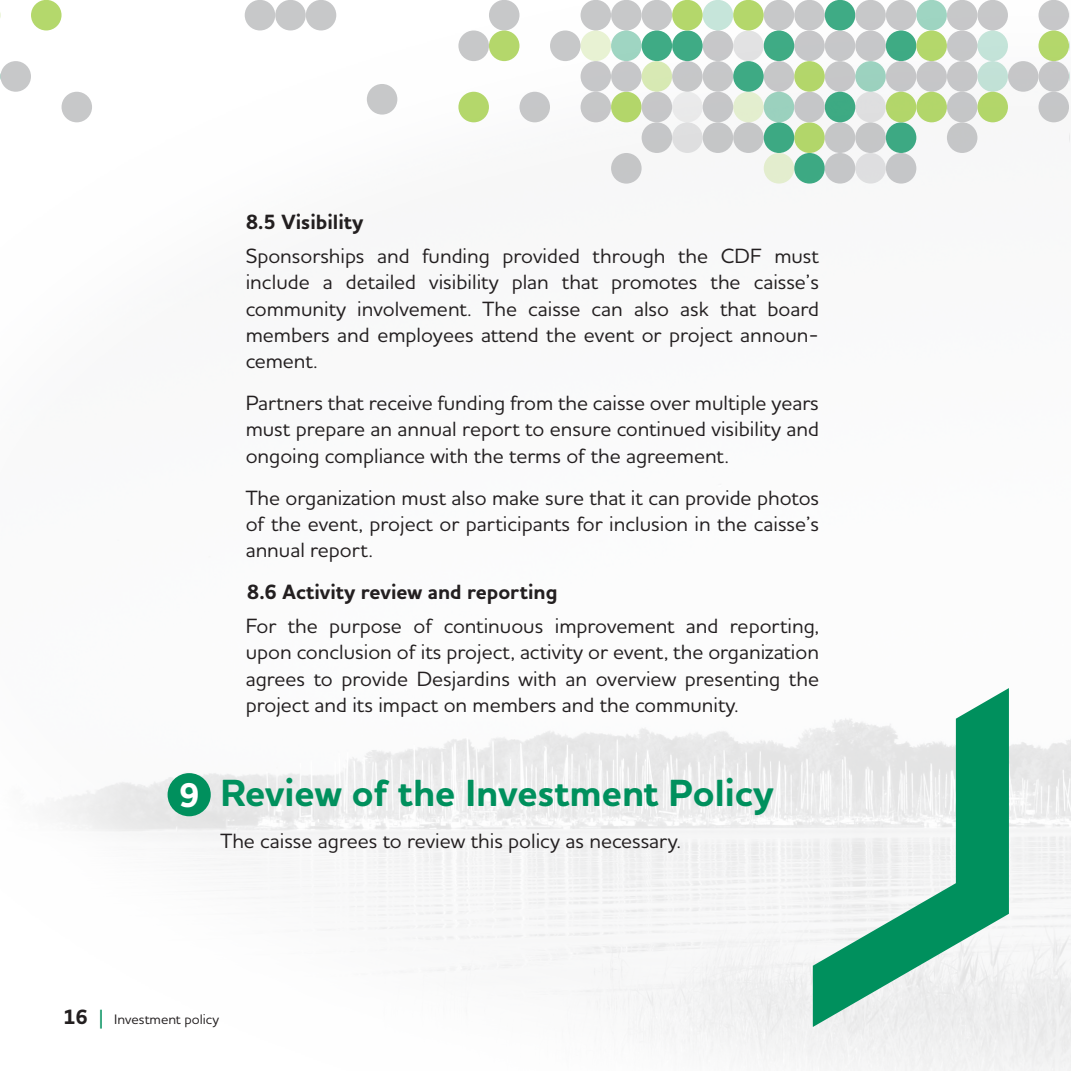
<style>
.page{position:relative;width:1071px;height:1071px;background:#fff}
.page>*{position:absolute;margin:0;border:0;box-sizing:border-box;transform-origin:0 0}
.t1{font:700 38.5px "Houschka Pro";color:#00905d}
.t2{font:700 35px "Houschka Pro";color:#fff}
.t3{font:500 21px/26.2px "Houschka Pro";color:#231f20;text-align:justify}
.t4{font:700 21px "Houschka Pro";color:#231f20}
.t5{font:500 14px "Houschka Pro";color:#231f20}
.s1{font-weight:700;font-size:21px}
.s2{font-size:21px;color:#00905d}
</style>
<div class="page">
<img style="left:11px;top:0;width:1060px;height:1071px">
<svg style="left:813px;top:688px;width:196px;height:339px"></svg>
<div style="left:168px;top:773px;width:43px;height:43px;background:#00905d;border-radius:50%"></div>
<div style="left:31px;top:0;width:31px;height:30px;background:#b4d86c;border-radius:50%"></div>
<div style="left:245px;top:0;width:30px;height:30px;background:#c7c8c9;border-radius:50%"></div>
<div style="left:458px;top:30px;width:31px;height:31px;background:#c7c8c9;border-radius:50%"></div>
<div style="left:489px;top:0;width:30px;height:30px;background:#c7c8c9;border-radius:50%"></div>
<div style="left:519px;top:92px;width:31px;height:30px;background:#c6c7c9;border-radius:50%"></div>
<div style="left:550px;top:30px;width:31px;height:31px;background:#c7c8c9;border-radius:50%"></div>
<div style="left:581px;top:61px;width:30px;height:31px;background:#c7c7c9;border-radius:50%"></div>
<div style="left:581px;top:92px;width:30px;height:30px;background:#c6c7c8;border-radius:50%"></div>
<div style="left:611px;top:0;width:31px;height:30px;background:#c7c8c9;border-radius:50%"></div>
<div style="left:611px;top:92px;width:31px;height:30px;background:#b3d66a;border-radius:50%"></div>
<div style="left:642px;top:0;width:30px;height:30px;background:#c7c8c9;border-radius:50%"></div>
<div style="left:642px;top:92px;width:30px;height:30px;background:#c6c6c8;border-radius:50%"></div>
<div style="left:642px;top:122px;width:30px;height:31px;background:#c5c6c8;border-radius:50%"></div>
<svg style="left:611px;top:184px;width:61px;height:1px"></svg>
<div style="left:672px;top:61px;width:31px;height:31px;background:#c6c7c9;border-radius:50%"></div>
<div style="left:672px;top:122px;width:31px;height:31px;background:#dededf;border-radius:50%"></div>
<div style="left:703px;top:30px;width:30px;height:31px;background:#c7c7c9;border-radius:50%"></div>
<div style="left:703px;top:61px;width:30px;height:31px;background:#c6c7c8;border-radius:50%"></div>
<div style="left:733px;top:122px;width:31px;height:31px;background:#c5c6c7;border-radius:50%"></div>
<div style="left:764px;top:0;width:30px;height:30px;background:#c7c8c9;border-radius:50%"></div>
<div style="left:764px;top:61px;width:30px;height:31px;background:#c6c7c8;border-radius:50%"></div>
<div style="left:794px;top:0;width:31px;height:30px;background:#c7c8c9;border-radius:50%"></div>
<div style="left:794px;top:30px;width:31px;height:31px;background:#c6c7c9;border-radius:50%"></div>
<div style="left:794px;top:122px;width:31px;height:31px;background:#b2d66a;border-radius:50%"></div>
<div style="left:825px;top:30px;width:30px;height:31px;background:#c6c7c9;border-radius:50%"></div>
<div style="left:825px;top:61px;width:30px;height:31px;background:#c6c7c8;border-radius:50%"></div>
<div style="left:825px;top:122px;width:30px;height:31px;background:#c5c6c7;border-radius:50%"></div>
<div style="left:367px;top:84px;width:30px;height:31px;background:#c7c8c9;border-radius:50%"></div>
<div style="left:855px;top:30px;width:31px;height:31px;background:#c6c7c9;border-radius:50%"></div>
<div style="left:855px;top:92px;width:31px;height:30px;background:#dfdfe0;border-radius:50%"></div>
<div style="left:855px;top:122px;width:31px;height:31px;background:#c5c6c7;border-radius:50%"></div>
<div style="left:855px;top:153px;width:31px;height:31px;background:#dedee0;border-radius:50%"></div>
<div style="left:886px;top:0;width:30px;height:30px;background:#c7c8c9;border-radius:50%"></div>
<div style="left:886px;top:153px;width:30px;height:31px;background:#c5c6c8;border-radius:50%"></div>
<div style="left:916px;top:61px;width:31px;height:31px;background:#c6c6c8;border-radius:50%"></div>
<div style="left:947px;top:30px;width:30px;height:31px;background:#c6c7c9;border-radius:50%"></div>
<div style="left:947px;top:92px;width:30px;height:30px;background:#c5c6c8;border-radius:50%"></div>
<div style="left:947px;top:122px;width:30px;height:31px;background:#c5c6c7;border-radius:50%"></div>
<div style="left:977px;top:0;width:31px;height:30px;background:#c7c8c9;border-radius:50%"></div>
<div style="left:1008px;top:61px;width:31px;height:31px;background:#c6c6c8;border-radius:50%"></div>
<div style="left:1039px;top:0;width:30px;height:30px;background:#c7c8c9;border-radius:50%"></div>
<div style="left:1039px;top:92px;width:30px;height:30px;background:#c5c6c7;border-radius:50%"></div>
<div style="left:611px;top:30px;width:31px;height:31px;background:#9fd5c2;border-radius:50%"></div>
<div style="left:642px;top:30px;width:30px;height:31px;background:#3fab85;border-radius:50%"></div>
<div style="left:672px;top:30px;width:31px;height:31px;background:#3fab85;border-radius:50%"></div>
<div style="left:703px;top:0;width:30px;height:30px;background:#c6e5da;border-radius:50%"></div>
<div style="left:733px;top:61px;width:31px;height:31px;background:#3eaa84;border-radius:50%"></div>
<div style="left:764px;top:30px;width:30px;height:31px;background:#3fab85;border-radius:50%"></div>
<div style="left:764px;top:92px;width:30px;height:30px;background:#9bd1be;border-radius:50%"></div>
<div style="left:764px;top:122px;width:30px;height:31px;background:#3da983;border-radius:50%"></div>
<div style="left:794px;top:153px;width:31px;height:31px;background:#3da983;border-radius:50%"></div>
<div style="left:825px;top:0;width:30px;height:30px;background:#3fab85;border-radius:50%"></div>
<div style="left:825px;top:92px;width:30px;height:30px;background:#3eaa83;border-radius:50%"></div>
<div style="left:855px;top:61px;width:31px;height:31px;background:#9cd1bf;border-radius:50%"></div>
<div style="left:886px;top:30px;width:30px;height:31px;background:#3fab84;border-radius:50%"></div>
<div style="left:886px;top:122px;width:30px;height:31px;background:#3da983;border-radius:50%"></div>
<div style="left:916px;top:0;width:31px;height:30px;background:#9fd5c2;border-radius:50%"></div>
<div style="left:977px;top:30px;width:31px;height:31px;background:#c4e4d9;border-radius:50%"></div>
<div style="left:977px;top:61px;width:31px;height:31px;background:#c2e1d6;border-radius:50%"></div>
<div style="left:0;top:61px;width:31px;height:31px;background:#c7c8c9;border-radius:50%"></div>
<div style="left:62px;top:92px;width:30px;height:30px;background:#c7c8c9;border-radius:50%"></div>
<div style="left:275px;top:0;width:31px;height:30px;background:#c7c8c9;border-radius:50%"></div>
<div style="left:306px;top:0;width:30px;height:30px;background:#c7c8c9;border-radius:50%"></div>
<div style="left:581px;top:0;width:30px;height:30px;background:#c7c8c9;border-radius:50%"></div>
<div style="left:611px;top:61px;width:31px;height:31px;background:#c6c7c9;border-radius:50%"></div>
<div style="left:611px;top:153px;width:31px;height:31px;background:#c5c6c7;border-radius:50%"></div>
<div style="left:672px;top:92px;width:31px;height:30px;background:#eaeaea;border-radius:50%"></div>
<div style="left:703px;top:92px;width:30px;height:30px;background:#c5c6c8;border-radius:50%"></div>
<div style="left:703px;top:122px;width:30px;height:31px;background:#c5c6c7;border-radius:50%"></div>
<div style="left:733px;top:30px;width:31px;height:31px;background:#e2e2e3;border-radius:50%"></div>
<div style="left:794px;top:92px;width:31px;height:30px;background:#c5c6c8;border-radius:50%"></div>
<div style="left:825px;top:153px;width:30px;height:31px;background:#c5c6c8;border-radius:50%"></div>
<div style="left:855px;top:0;width:31px;height:30px;background:#c7c8c9;border-radius:50%"></div>
<div style="left:886px;top:61px;width:30px;height:31px;background:#c6c6c8;border-radius:50%"></div>
<div style="left:947px;top:0;width:30px;height:30px;background:#c7c8c9;border-radius:50%"></div>
<div style="left:947px;top:61px;width:30px;height:31px;background:#c6c6c8;border-radius:50%"></div>
<div style="left:1039px;top:61px;width:30px;height:31px;background:#c6c6c8;border-radius:50%"></div>
<svg style="left:1069px;top:0;width:1px;height:92px"></svg>
<svg style="left:1069px;top:122px;width:1px;height:31px"></svg>
<div style="left:458px;top:92px;width:31px;height:30px;background:#b4d76b;border-radius:50%"></div>
<div style="left:489px;top:30px;width:30px;height:31px;background:#b4d76b;border-radius:50%"></div>
<div style="left:581px;top:30px;width:30px;height:31px;background:#e8f2d3;border-radius:50%"></div>
<div style="left:642px;top:61px;width:30px;height:31px;background:#d8e9b4;border-radius:50%"></div>
<div style="left:672px;top:0;width:31px;height:30px;background:#b4d76b;border-radius:50%"></div>
<div style="left:733px;top:0;width:31px;height:30px;background:#b4d76b;border-radius:50%"></div>
<div style="left:733px;top:92px;width:31px;height:30px;background:#e3eecf;border-radius:50%"></div>
<div style="left:764px;top:153px;width:30px;height:31px;background:#e3edce;border-radius:50%"></div>
<div style="left:794px;top:61px;width:31px;height:31px;background:#b3d66a;border-radius:50%"></div>
<div style="left:886px;top:92px;width:30px;height:30px;background:#b2d66a;border-radius:50%"></div>
<div style="left:916px;top:30px;width:31px;height:31px;background:#b4d76b;border-radius:50%"></div>
<div style="left:916px;top:92px;width:31px;height:30px;background:#b2d66a;border-radius:50%"></div>
<div style="left:977px;top:92px;width:31px;height:30px;background:#b2d66a;border-radius:50%"></div>
<div style="left:1039px;top:30px;width:30px;height:31px;background:#b4d76b;border-radius:50%"></div>
<p class="t4" style="left:246px;top:208px;width:119px">8.5 Visibility</p>
<p class="t3" style="left:246px;top:242px;width:575px">Sponsorships and funding provided through the CDF must include a detailed visibility plan that promotes the caisse’s community involvement. The caisse can also ask that board members and employees attend the event or project announ&shy;cement.</p>
<p class="t3" style="left:246px;top:389px;width:575px">Partners that receive funding from the caisse over multiple years must prepare an annual report to ensure continued visibility and ongoing compliance with the terms of the agreement.</p>
<p class="t3" style="left:246px;top:484px;width:575px">The organization must also make sure that it can provide photos of the event, project or participants for inclusion in the caisse’s annual report.</p>
<p class="t4" style="left:247px;top:578px;width:312px">8.6 Activity review and reporting</p>
<p class="t3" style="left:246px;top:612px;width:575px">For the purpose of continuous improvement and reporting, upon conclusion of its project, activity or event, the organization agrees to provide Desjardins with an overview presenting the project and its impact on members and the community.</p>
<h2 class="t2" style="left:179px;top:772px;width:22px">9</h2>
<h1 class="t1" style="left:220px;top:768px;width:555px">Review of the Investment Policy</h1>
<p class="t3" style="left:220px;top:828px;width:462px">The caisse agrees to review this policy as necessary.</p>
<p class="t5" style="left:63px;top:1010px;width:158px"><span class="s1">16</span> <span class="s2">|</span> Investment policy</p>
</div>
